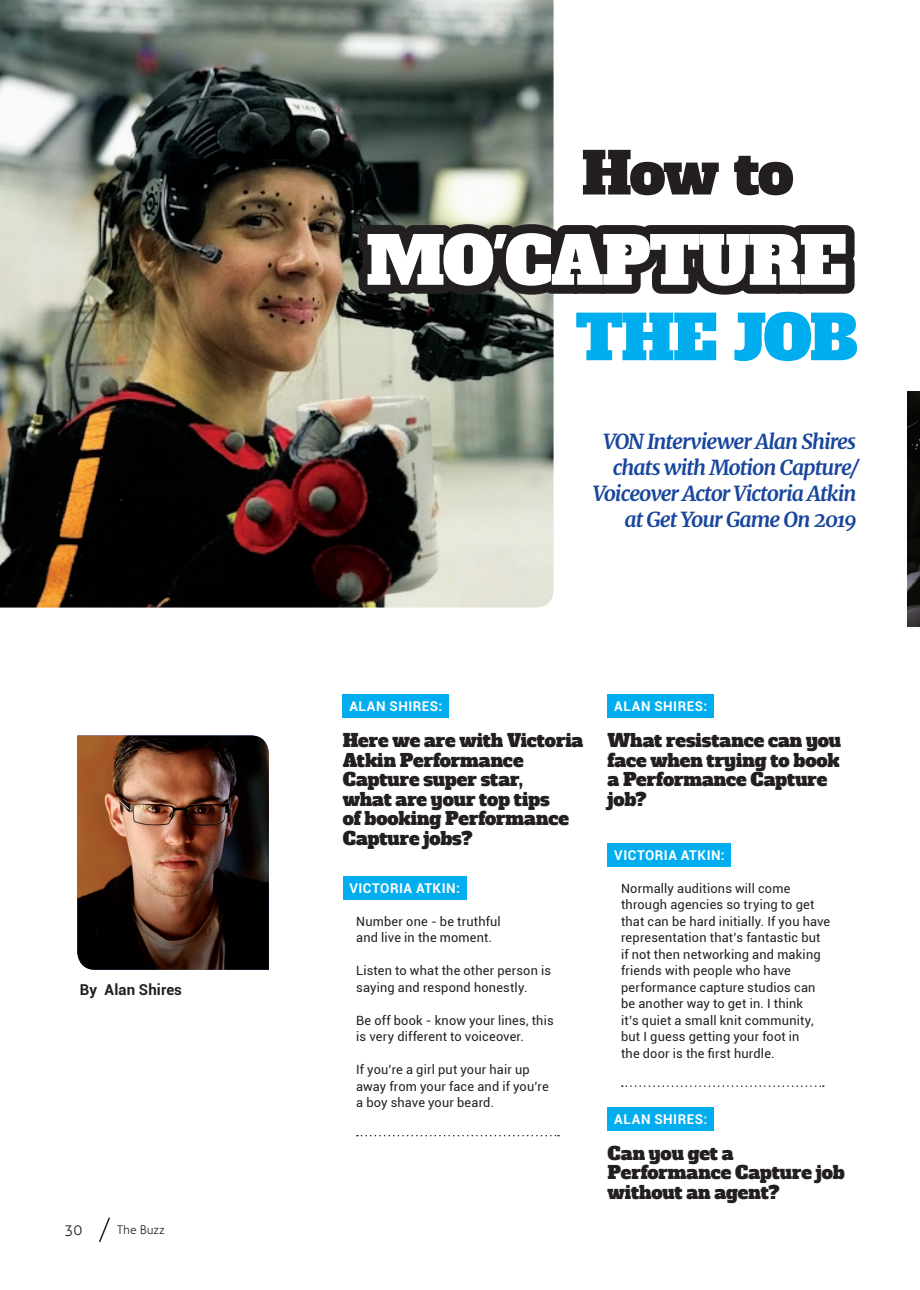
<style>
.page{position:relative;width:920px;height:1290px;background:#fff}
.page>*{position:absolute;margin:0;border:0;box-sizing:border-box;transform-origin:0 0}
.t1{font:65.25px "Alfa Slab One";letter-spacing:-.03em;color:#fff}
.t2{font:61.2px "Alfa Slab One";letter-spacing:-.03em;color:#00aeef}
.t3{font:57.45px "Alfa Slab One";color:#231f20}
.t4{font:italic 700 20.85px/26.1px "Merriweather";letter-spacing:-.045em;color:#18469d;text-align:right}
.t5{font:18px/19.5px "Alfa Slab One";color:#231f20}
.t6{font:700 15px "Roboto";letter-spacing:.005em;color:#231f20}
.t7{font:300 15px "Aller";color:#231f20}
.t8{font:700 13.5px "Roboto";letter-spacing:.035em;color:#fff}
.t9{font:12.75px/16.5px "Roboto";letter-spacing:.015em;color:#231f20}
.t10{font:300 12px "Aller";color:#231f20}
</style>
<div class="page">
<img style="left:0;top:0;width:553px;height:608px">
<div style="left:343px;top:694px;width:106px;height:24px;background:#00aeef"></div>
<div style="left:343px;top:876px;width:123px;height:23px;background:#00aeef"></div>
<svg style="left:357px;top:1135px;width:202px;height:1px"></svg>
<div style="left:608px;top:694px;width:106px;height:24px;background:#00aeef"></div>
<div style="left:608px;top:843px;width:123px;height:23px;background:#00aeef"></div>
<div style="left:608px;top:1107px;width:106px;height:23px;background:#00aeef"></div>
<svg style="left:622px;top:1085px;width:202px;height:2px"></svg>
<img style="left:77px;top:735px;width:192px;height:235px">
<svg style="left:350px;top:138px;width:505px;height:176px"></svg>
<img style="left:907px;top:392px;width:13px;height:234px">
<svg style="left:99px;top:1217px;width:11px;height:26px"></svg>
<p class="t6" style="left:80px;top:979px;width:104px">By Alan Shires</p>
<p class="t7" style="left:65px;top:1221px;width:19px">30</p>
<p class="t10" style="left:117px;top:1222px;width:49px">The Buzz</p>
<h3 class="t3" style="left:582px;top:135px;width:213px">How to</h3>
<h1 class="t1" style="left:366px;top:217px;width:483px">MO'CAPTURE</h1>
<h2 class="t2" style="left:575px;top:297px;width:284px">THE JOB</h2>
<h3 class="t4" style="left:593px;top:428px;width:268px">VON Interviewer Alan Shires chats with Motion Capture/<br>Voiceover Actor Victoria Atkin at Get Your Game On 2019</h3>
<p class="t8" style="left:349px;top:697px;width:94px">ALAN SHIRES:</p>
<h3 class="t5" style="left:343px;top:731px;width:242px">Here we are with Victoria<br>Atkin Performance<br>Capture super star,<br>what are your top tips<br>of booking Performance<br>Capture jobs?</h3>
<p class="t8" style="left:349px;top:878px;width:112px">VICTORIA ATKIN:</p>
<p class="t9" style="left:356px;top:912px;width:146px">Number one - be truthful and live in the moment.</p>
<p class="t9" style="left:356px;top:962px;width:196px">Listen to what the other person is saying and respond honestly.</p>
<p class="t9" style="left:356px;top:1011px;width:199px">Be off book - know your lines, this is very different to voiceover.</p>
<p class="t9" style="left:356px;top:1061px;width:194px">If you’re a girl put your hair up away from your face and if you’re a boy shave your beard.</p>
<p class="t8" style="left:614px;top:697px;width:94px">ALAN SHIRES:</p>
<h3 class="t5" style="left:608px;top:731px;width:235px">What resistance can you face when trying to book a Performance Capture job?</h3>
<p class="t8" style="left:614px;top:845px;width:112px">VICTORIA ATKIN:</p>
<p class="t9" style="left:621px;top:879px;width:211px">Normally auditions will come through agencies so trying to get that can be hard initially. If you have representation that’s fantastic but if not then networking and making friends with people who have performance capture studios can be another way to get in. I think<br>it’s quiet a small knit community, but I guess getting your foot in<br>the door is the first hurdle.</p>
<p class="t8" style="left:614px;top:1109px;width:94px">ALAN SHIRES:</p>
<h3 class="t5" style="left:608px;top:1143px;width:239px">Can you get a<br>Performance Capture job without an agent?</h3>
</div>
